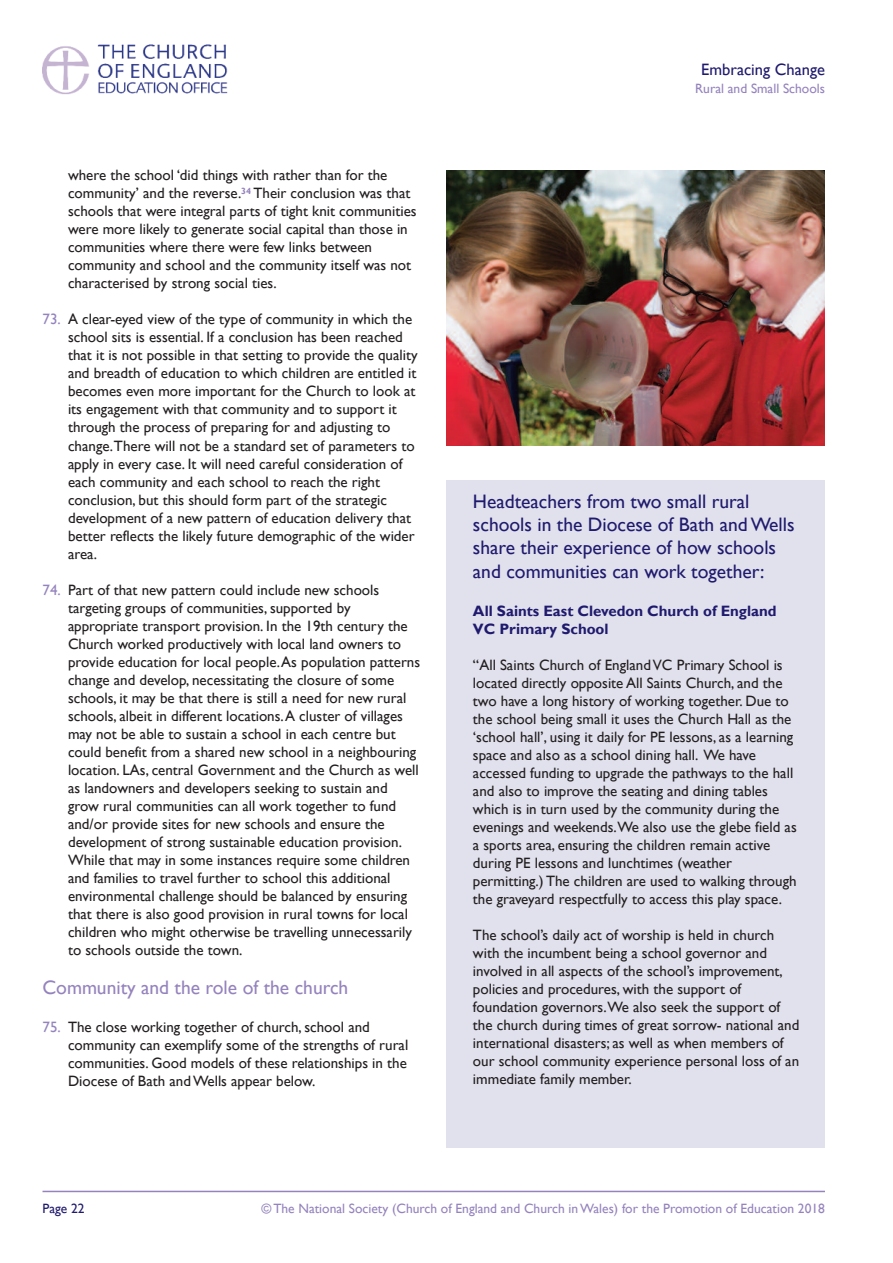
<style>
.page{position:relative;width:893px;height:1263px;background:#fff}
.page>*{position:absolute;margin:0;border:0;box-sizing:border-box;transform-origin:0 0}
.t1{font:19.5px/23.4px "Gill Sans";color:#1f1a6d}
.t2{font:19.5px "Gill Sans";color:#9483bd}
.t3{font:16.5px "Gill Sans";color:#1f1a6d}
.t4{font:15px/18px "Gill Sans";color:#231f20}
.t5{font:700 15px/18px "Gill Sans";color:#1f1a6d}
.t6{font:13.5px "Gill Sans";color:#9483bd}
.t7{font:13.5px "Gill Sans";color:#1f1a6d}
.s1{color:#9483bd}
</style>
<div class="page">
<hr style="left:43px;top:1191px;width:782px;height:1px;background:#9483bd">
<img style="left:43px;top:44px;width:185px;height:51px">
<div style="left:446px;top:480px;width:379px;height:668px;background:#e1e1ed"></div>
<img style="left:446px;top:170px;width:379px;height:275px">
<p class="t4" style="left:68px;top:166px;width:350px">where the school ‘did things with rather than for the community’ and the reverse.<sup>34</sup> Their conclusion was that schools that were integral parts of tight knit communities were more likely to generate social capital than those in communities where there were few links between community and school and the community itself was not characterised by strong social ties.</p>
<p class="t4" style="left:68px;top:310px;width:351px;text-indent:-26px"><span class="s1">73.</span> A clear-eyed view of the type of community in which the school sits is essential. If a conclusion has been reached that it is not possible in that setting to provide the quality and breadth of education to which children are entitled it becomes even more important for the Church to look at its engagement with that community and to support it through the process of preparing for and adjusting to change.There will not be a standard set of parameters to apply in every case. It will need careful consideration of each community and each school to reach the right conclusion, but this should form part of the strategic development of a new pattern of education delivery that better reflects the likely future demographic of the wider area.</p>
<p class="t4" style="left:68px;top:580px;width:354px;text-indent:-26px"><span class="s1">74.</span> Part of that new pattern could include new schools targeting groups of communities, supported by appropriate transport provision. In the 19th century the Church worked productively with local land owners to provide education for local people.As population patterns change and develop, necessitating the closure of some schools, it may be that there is still a need for new rural schools, albeit in different locations.A cluster of villages may not be able to sustain a school in each centre but could benefit from a shared new school in a neighbouring location. LAs, central Government and the Church as well as landowners and developers seeking to sustain and grow rural communities can all work together to fund and/or provide sites for new schools and ensure the development of strong sustainable education provision.<br>While that may in some instances require some children and families to travel further to school this additional environmental challenge should be balanced by ensuring that there is also good provision in rural towns for local children who might otherwise be travelling unnecessarily to schools outside the town.</p>
<h1 class="t2" style="left:43px;top:975px;width:307px">Community and the role of the church</h1>
<p class="t4" style="left:68px;top:1018px;width:342px;text-indent:-26px"><span class="s1">75.</span> The close working together of church, school and community can exemplify some of the strengths of rural communities. Good models of these relationships in the Diocese of Bath andWells appear below.</p>
<p class="t3" style="left:701px;top:60px;width:125px">Embracing Change</p>
<p class="t6" style="left:695px;top:80px;width:131px">Rural and Small Schools</p>
<h1 class="t1" style="left:473px;top:489px;width:323px">Headteachers from two small rural schools in the Diocese of Bath andWells share their experience of how schools and communities can work together:</h1>
<p class="t5" style="left:473px;top:602px;width:305px">All Saints East Clevedon Church of England<br>VC Primary School</p>
<p class="t4" style="left:473px;top:656px;width:325px">“All Saints Church of EnglandVC Primary School is located directly opposite All Saints Church, and the two have a long history of working together. Due to the school being small it uses the Church Hall as the ‘school hall’, using it daily for PE lessons, as a learning space and also as a school dining hall. We have accessed funding to upgrade the pathways to the hall and also to improve the seating and dining tables which is in turn used by the community during the evenings and weekends.We also use the glebe field as a sports area, ensuring the children remain active during PE lessons and lunchtimes (weather permitting.) The children are used to walking through the graveyard respectfully to access this play space.</p>
<p class="t4" style="left:473px;top:926px;width:328px">The school’s daily act of worship is held in church with the incumbent being a school governor and involved in all aspects of the school’s improvement, policies and procedures, with the support of foundation governors.We also seek the support of the church during times of great sorrow- national and international disasters; as well as when members of our school community experience personal loss of an immediate family member.</p>
<p class="t7" style="left:43px;top:1201px;width:44px">Page 22</p>
<p class="t6" style="left:261px;top:1201px;width:565px">© The National Society (Church of England and Church inWales) for the Promotion of Education 2018</p>
</div>
